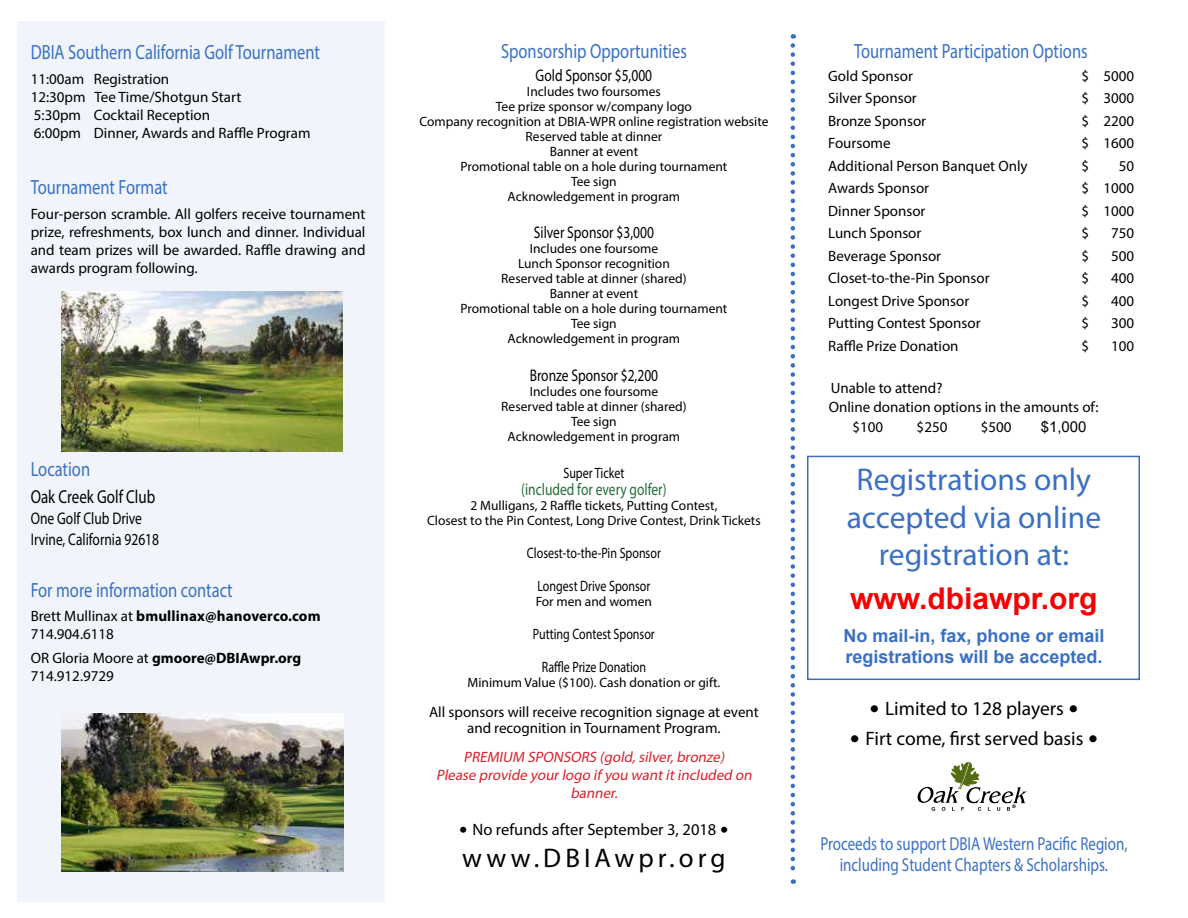
<style>
.page{position:relative;width:1188px;height:918px;background:#fff}
.page>*{position:absolute;margin:0;border:0;box-sizing:border-box;transform-origin:0 0}
.t1{font:31.5px/37.5px "Myriad Pro";color:#3a70c3;text-align:center}
.t2{font:700 30px "Arial";color:#f80000}
.t3{font:27px "Myriad Pro";letter-spacing:.15em;color:#000}
.t4{font:20.7px "Myriad Pro";color:#3a70c3;scale:.8 1}
.t5{font:19.5px "Myriad Pro";color:#000}
.t6{font:18.75px/21px "Myriad Pro";color:#3a70c3;text-align:center;scale:.8 1}
.t7{font:18.75px "Myriad Pro";color:#000;scale:.8 1}
.t8{font:700 18px/21px "Arial";color:#3a70c3}
.t9{font:16.8px/21px "Myriad Pro";color:#000;scale:.8 1}
.t10{font:16.8px "Myriad Pro";color:#236e37;scale:.8 1}
.t11{font:16.5px "Myriad Pro";color:#000}
.t12{font:15px/18px "Myriad Pro";color:#000}
.t13{font:15px "Myriad Pro";color:#000;scale:.8 1}
.t14{font:italic 15px/18px "Myriad Pro";color:#d7232a;text-align:center}
.t15{font:15px "Arial";color:#000}
.t16{font:13.5px/15px "Myriad Pro";color:#000;text-align:center}
.s1{font-weight:700}
.s2{font-family:"Verdana"}
</style>
<div class="page">
<div style="left:17px;top:21px;width:368px;height:881px;background:#f1f5fb"></div>
<svg style="left:791px;top:45px;width:4px;height:839px"></svg>
<svg style="left:918px;top:762px;width:109px;height:49px"></svg>
<div style="left:807px;top:456px;width:333px;height:224px;border:2px solid #3a70c3"></div>
<img style="left:62px;top:292px;width:280px;height:159px">
<img style="left:62px;top:713px;width:282px;height:159px">
<h3 class="t4" style="left:31px;top:39px;width:363px">DBIA Southern California Golf Tournament</h3>
<p class="t12" style="left:31px;top:70px;width:281px">11:00am Registration<br>12:30pm Tee Time/Shotgun Start<br>5:30pm Cocktail Reception<br>6:00pm Dinner, Awards and Raffle Program</p>
<h3 class="t4" style="left:31px;top:174px;width:173px">Tournament Format</h3>
<p class="t12" style="left:31px;top:205px;width:336px;text-align:justify">Four-person scramble. All golfers receive tournament prize, refreshments, box lunch and dinner. Individual and team prizes will be awarded. Raffle drawing and awards program following.</p>
<h3 class="t4" style="left:31px;top:456px;width:76px">Location</h3>
<p class="t7" style="left:31px;top:485px;width:157px">Oak Creek Golf Club</p>
<p class="t9" style="left:31px;top:507px;width:162px">One Golf Club Drive<br>Irvine, California 92618</p>
<h3 class="t4" style="left:31px;top:578px;width:254px">For more information contact</h3>
<p class="t12" style="left:31px;top:607px;width:291px">Brett Mullinax at <span class="s1">bmullinax@hanoverco.com<br></span>714.904.6118</p>
<p class="t12" style="left:31px;top:649px;width:272px">OR Gloria Moore at <span class="s1">gmoore@DBIAwpr.org<br></span>714.912.9729</p>
<h3 class="t4" style="left:501px;top:38px;width:234px">Sponsorship Opportunities</h3>
<p class="t9" style="left:536px;top:64px;width:147px">Gold Sponsor $5,000</p>
<p class="t16" style="left:419px;top:84px;width:351px">Includes two foursomes<br>Tee prize sponsor w/company logo<br>Company recognition at DBIA-WPR online registration website<br>Reserved table at dinner<br>Banner at event<br>Promotional table on a hole during tournament<br>Tee sign<br>Acknowledgement in program</p>
<p class="t9" style="left:534px;top:222px;width:152px">Silver Sponsor $3,000</p>
<p class="t16" style="left:460px;top:241px;width:268px">Includes one foursome<br>Lunch Sponsor recognition<br>Reserved table at dinner (shared)<br>Banner at event<br>Promotional table on a hole during tournament<br>Tee sign<br>Acknowledgement in program</p>
<p class="t9" style="left:530px;top:364px;width:162px">Bronze Sponsor $2,200</p>
<p class="t16" style="left:501px;top:384px;width:187px">Includes one foursome<br>Reserved table at dinner (shared)<br>Tee sign<br>Acknowledgement in program</p>
<p class="t13" style="left:563px;top:464px;width:78px">Super Ticket</p>
<p class="t10" style="left:521px;top:479px;width:183px">(included for every golfer)</p>
<p class="t16" style="left:427px;top:498px;width:335px">2 Mulligans, 2 Raffle tickets, Putting Contest,<br>Closest to the Pin Contest, Long Drive Contest, Drink Tickets</p>
<p class="t13" style="left:527px;top:544px;width:169px">Closest-to-the-Pin Sponsor</p>
<p class="t13" style="left:537px;top:577px;width:143px">Longest Drive Sponsor</p>
<p class="t16" style="left:536px;top:594px;width:118px">For men and women</p>
<p class="t13" style="left:533px;top:625px;width:154px">Putting Contest Sponsor</p>
<p class="t13" style="left:542px;top:658px;width:132px">Raffle Prize Donation</p>
<p class="t16" style="left:467px;top:675px;width:254px">Minimum Value ($100). Cash donation or gift.</p>
<p class="t12" style="left:429px;top:703px;width:331px;line-height:16.5px;text-align:center">All sponsors will receive recognition signage at event and recognition in Tournament Program.</p>
<p class="t14" style="left:436px;top:748px;width:320px">PREMIUM SPONSORS (gold,silver,bronze)<br>Please provide yourlogo if you wantitincluded on banner.</p>
<p class="t11" style="left:459px;top:820px;width:271px"><span class="s2">•</span> No refunds after September 3, 2018 <span class="s2">•</span></p>
<h3 class="t3" style="left:462px;top:841px;width:265px">www.DBIAwpr.org</h3>
<h3 class="t4" style="left:854px;top:38px;width:294px">Tournament Participation Options</h3>
<p class="t12" style="left:828px;top:67px;width:86px">Gold Sponsor</p>
<p class="t12" style="left:1081px;top:67px;width:54px">$ 5000</p>
<p class="t12" style="left:828px;top:89px;width:90px">Silver Sponsor</p>
<p class="t12" style="left:1081px;top:89px;width:54px">$ 3000</p>
<p class="t12" style="left:828px;top:112px;width:100px">Bronze Sponsor</p>
<p class="t12" style="left:1081px;top:112px;width:54px">$ 2200</p>
<p class="t12" style="left:828px;top:134px;width:64px">Foursome</p>
<p class="t12" style="left:1081px;top:134px;width:54px">$ 1600</p>
<p class="t12" style="left:828px;top:157px;width:201px">Additional Person Banquet Only</p>
<p class="t12" style="left:1081px;top:157px;width:9px">$</p>
<p class="t12" style="left:1119px;top:157px;width:17px">50</p>
<p class="t12" style="left:828px;top:179px;width:102px">Awards Sponsor</p>
<p class="t12" style="left:1081px;top:179px;width:54px">$ 1000</p>
<p class="t12" style="left:828px;top:202px;width:99px">Dinner Sponsor</p>
<p class="t12" style="left:1081px;top:202px;width:54px">$ 1000</p>
<p class="t12" style="left:828px;top:224px;width:95px">Lunch Sponsor</p>
<p class="t12" style="left:1081px;top:224px;width:9px">$</p>
<p class="t12" style="left:1111px;top:224px;width:25px">750</p>
<p class="t12" style="left:828px;top:247px;width:114px">Beverage Sponsor</p>
<p class="t12" style="left:1081px;top:247px;width:9px">$</p>
<p class="t12" style="left:1111px;top:247px;width:25px">500</p>
<p class="t12" style="left:828px;top:269px;width:163px">Closet-to-the-Pin Sponsor</p>
<p class="t12" style="left:1081px;top:269px;width:9px">$</p>
<p class="t12" style="left:1111px;top:269px;width:25px">400</p>
<p class="t12" style="left:828px;top:292px;width:143px">Longest Drive Sponsor</p>
<p class="t12" style="left:1081px;top:292px;width:9px">$</p>
<p class="t12" style="left:1111px;top:292px;width:25px">400</p>
<p class="t12" style="left:828px;top:314px;width:154px">Putting Contest Sponsor</p>
<p class="t12" style="left:1081px;top:314px;width:9px">$</p>
<p class="t12" style="left:1111px;top:314px;width:25px">300</p>
<p class="t12" style="left:828px;top:337px;width:132px">Raffle Prize Donation</p>
<p class="t12" style="left:1081px;top:337px;width:9px">$</p>
<p class="t12" style="left:1111px;top:337px;width:25px">100</p>
<p class="t12" style="left:831px;top:379px;width:113px">Unable to attend?</p>
<p class="t12" style="left:829px;top:398px;width:271px">Online donation options in the amounts of:</p>
<p class="t12" style="left:853px;top:418px;width:32px">$100</p>
<p class="t12" style="left:917px;top:418px;width:32px">$250</p>
<p class="t12" style="left:981px;top:418px;width:32px">$500</p>
<p class="t15" style="left:1041px;top:416px;width:47px">$1,000</p>
<h1 class="t1" style="left:847px;top:461px;width:256px">Registrations only accepted via online registration at:</h1>
<h2 class="t2" style="left:850px;top:577px;width:249px">www.dbiawpr.org</h2>
<p class="t8" style="left:843px;top:625px;width:263px">No mail-in, fax, phone or email registrations will be accepted.</p>
<h3 class="t5" style="left:869px;top:696px;width:211px"><span class="s2">•</span> Limited to 128 players <span class="s2">•</span></h3>
<h3 class="t5" style="left:849px;top:726px;width:250px"><span class="s2">•</span> Firt come, first served basis <span class="s2">•</span></h3>
<p class="t6" style="left:820px;top:833px;width:385px">Proceeds to support DBIA Western Pacific Region, including Student Chapters &amp; Scholarships.</p>
</div>
